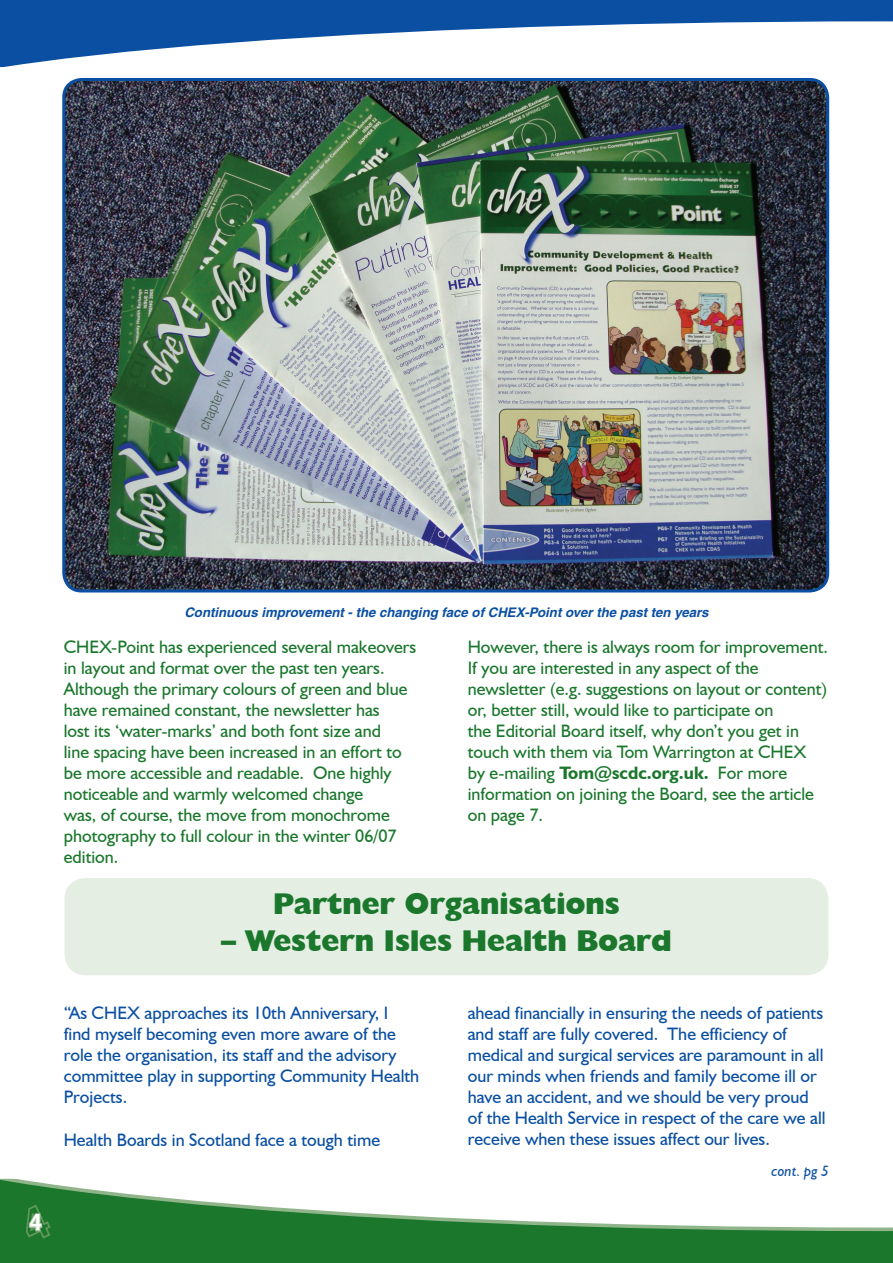
<style>
.page{position:relative;width:893px;height:1263px;background:#fff}
.page>*{position:absolute;margin:0;border:0;box-sizing:border-box;transform-origin:0 0}
.t1{font:800 30px "Humanist 521 BT";color:#1a772c}
.t2{font:700 22.5px "Helvetica";color:#fff}
.t3{font:18px/21px "Humanist 521 BT";color:#1a772c}
.t4{font:18px/21px "Humanist 521 BT";color:#0a4fa2}
.t5{font:italic 15px "Humanist 521 BT";color:#0a4fa2}
.t6{font:italic 700 13.2px "Helvetica";color:#0a4fa2}
.s1{font-weight:700}
</style>
<div class="page">
<div style="left:65px;top:878px;width:763px;height:97px;background:#e4eee3;border-radius:21px"></div>
<svg style="left:0;top:0;width:893px;height:68px"></svg>
<svg style="left:0;top:1178px;width:893px;height:85px"></svg>
<svg style="left:25px;top:1203px;width:27px;height:37px"></svg>
<img style="left:66px;top:79px;width:762px;height:512px">
<div style="left:62px;top:78px;width:767px;height:514px;border:3px solid #0a4fa2;border-radius:18px"></div>
<p class="t2" style="left:29px;top:1209px;width:14px">4</p>
<p class="t6" style="left:184px;top:604px;width:526px">Continuous improvement - the changing face of CHEX-Point over the past ten years</p>
<p class="t3" style="left:64px;top:636px;width:354px">CHEX-Point has experienced several makeovers in layout and format over the past ten years.<br>Although the primary colours of green and blue have remained constant, the newsletter has<br>lost its ‘water-marks’ and both font size and<br>line spacing have been increased in an effort to be more accessible and readable. One highly noticeable and warmly welcomed change<br>was, of course, the move from monochrome photography to full colour in the winter 06/07 edition.</p>
<p class="t3" style="left:468px;top:636px;width:362px">However, there is always room for improvement.<br>If you are interested in any aspect of the newsletter (e.g. suggestions on layout or content) or, better still, would like to participate on<br>the Editorial Board itself, why don’t you get in touch with them via Tom Warrington at CHEX by e-mailing <span class="s1">Tom@scdc.org.uk.</span> For more information on joining the Board, see the article on page 7.</p>
<p class="t1" style="left:273px;top:885px;width:348px">Partner Organisations</p>
<p class="t1" style="left:221px;top:922px;width:452px">– Western Isles Health Board</p>
<p class="t4" style="left:64px;top:1002px;width:357px">“As CHEX approaches its 10th Anniversary, I find myself becoming even more aware of the role the organisation, its staff and the advisory committee play in supporting Community Health Projects.</p>
<p class="t4" style="left:64px;top:1129px;width:318px">Health Boards in Scotland face a tough time</p>
<p class="t4" style="left:468px;top:1002px;width:359px">ahead financially in ensuring the needs of patients and staff are fully covered. The efficiency of medical and surgical services are paramount in all our minds when friends and family become ill or have an accident, and we should be very proud of the Health Service in respect of the care we all receive when these issues affect our lives.</p>
<p class="t5" style="left:771px;top:1161px;width:59px">cont. pg 5</p>
</div>
